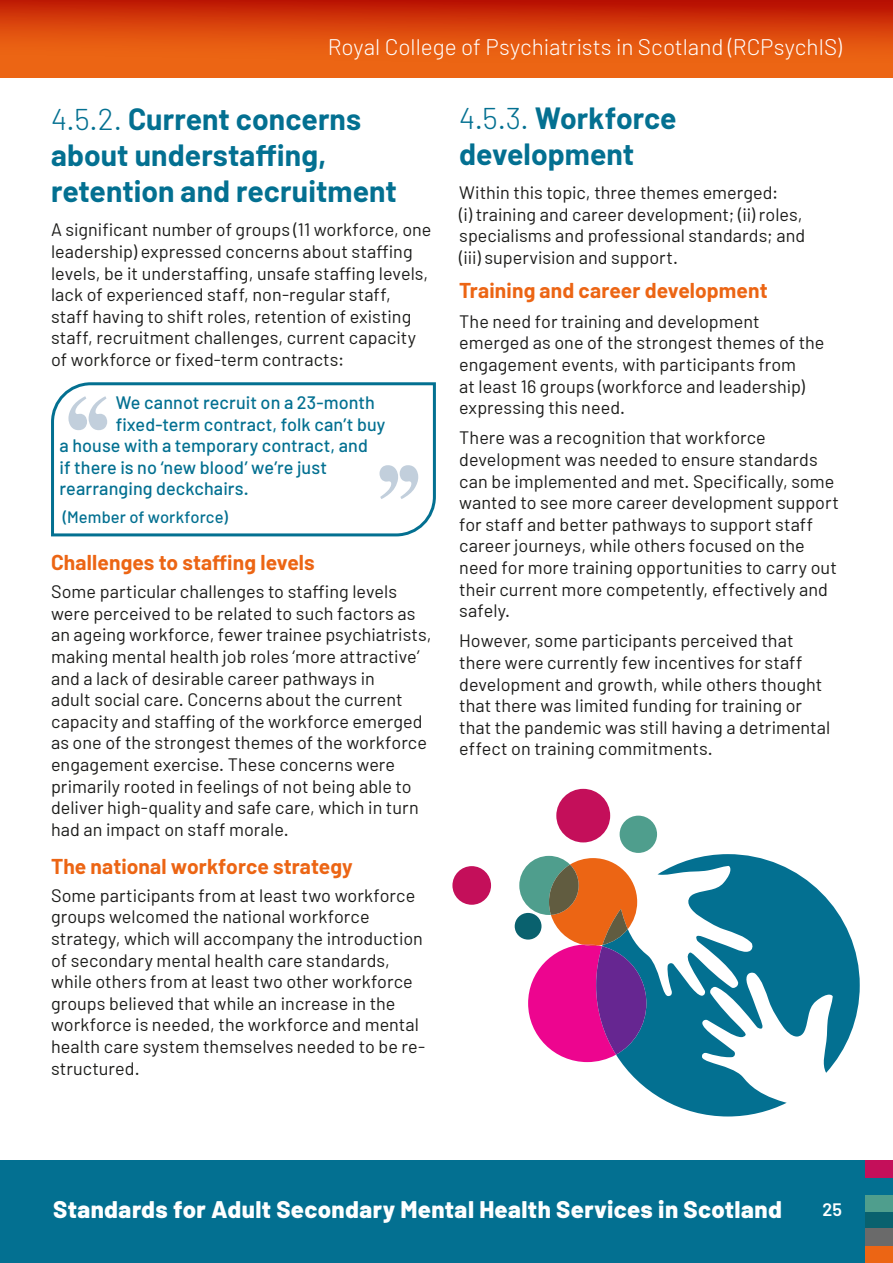
<style>
.page{position:relative;width:893px;height:1263px;background:#fff}
.page>*{position:absolute;margin:0;border:0;box-sizing:border-box;transform-origin:0 0}
.t1{font:700 30px/36px "Barlow";color:#037091}
.t2{font:800 24px "Barlow";letter-spacing:.015em;color:#fff}
.t3{font:300 22.5px "Barlow";color:#fff}
.t4{font:700 21px "Barlow";letter-spacing:.005em;color:#ec6514}
.t5{font:18px/21.6px "Barlow";color:#1d1d1b}
.t6{font:500 18px "Barlow";letter-spacing:.005em;color:#037091}
.t7{font:600 18px "Barlow";color:#fff}
.t8{font:500 16.5px "Barlow";letter-spacing:.005em;color:#037091}
.s1{font-weight:300}
</style>
<div class="page">
<div style="left:0;top:0;width:893px;height:77px;background:#ec6514"></div>
<div style="left:0;top:0;width:893px;height:63px;background:linear-gradient(to bottom,#bf1803,#f47216)"></div>
<div style="left:0;top:1160px;width:893px;height:103px;background:#037091"></div>
<div style="left:865px;top:1211px;width:28px;height:18px;background:#09616e"></div>
<div style="left:865px;top:1194px;width:28px;height:17px;background:#4f9e8d"></div>
<div style="left:865px;top:1229px;width:28px;height:17px;background:#6a6a6a"></div>
<div style="left:865px;top:1246px;width:28px;height:17px;background:#ec6514"></div>
<div style="left:865px;top:1177px;width:28px;height:18px;background:#037091"></div>
<div style="left:865px;top:1160px;width:28px;height:17px;background:#c40f5a"></div>
<svg style="left:51px;top:382px;width:385px;height:155px"></svg>
<svg style="left:621px;top:854px;width:239px;height:262px;fill:#037091"></svg>
<div style="left:556px;top:789px;width:54px;height:53px;background:#c40f5a;border-radius:50%"></div>
<svg style="left:519px;top:856px;width:127px;height:206px"></svg>
<div style="left:515px;top:913px;width:26px;height:26px;background:#09616e;border-radius:50%"></div>
<div style="left:620px;top:816px;width:37px;height:37px;background:#4f9e8d;border-radius:50%"></div>
<div style="left:452px;top:866px;width:39px;height:39px;background:#c40f5a;border-radius:50%"></div>
<p class="t3" style="left:328px;top:33px;width:515px">Royal College of Psychiatrists in Scotland (RCPsychIS)</p>
<h1 class="t1" style="left:51px;top:99px;width:347px"><span class="s1">4.5.2.</span> Current concerns about understaffing, retention and recruitment</h1>
<p class="t5" style="left:51px;top:219px;width:382px">A significant number of groups (11 workforce, one leadership) expressed concerns about staffing levels, be it understaffing, unsafe staffing levels, lack of experienced staff, non-regular staff, staff having to shift roles, retention of existing staff, recruitment challenges, current capacity of workforce or fixed-term contracts:</p>
<p class="t6" style="left:116px;top:391px;width:261px">We cannot recruit on a 23-month</p>
<p class="t6" style="left:116px;top:413px;width:271px">fixed-term contract, folk can’t buy</p>
<p class="t6" style="left:60px;top:434px;width:310px">a house with a temporary contract, and</p>
<p class="t6" style="left:60px;top:456px;width:269px">if there is no ‘new blood’ we’re just</p>
<p class="t6" style="left:60px;top:478px;width:191px">rearranging deckchairs.</p>
<p class="t8" style="left:63px;top:507px;width:166px">(Member of workforce)</p>
<p class="t4" style="left:51px;top:547px;width:265px">Challenges to staffing levels</p>
<p class="t5" style="left:51px;top:580px;width:382px">Some particular challenges to staffing levels were perceived to be related to such factors as an ageing workforce, fewer trainee psychiatrists, making mental health job roles ‘more attractive’ and a lack of desirable career pathways in<br>adult social care. Concerns about the current capacity and staffing of the workforce emerged as one of the strongest themes of the workforce engagement exercise. These concerns were primarily rooted in feelings of not being able to deliver high-quality and safe care, which in turn had an impact on staff morale.</p>
<p class="t4" style="left:51px;top:851px;width:303px">The national workforce strategy</p>
<p class="t5" style="left:51px;top:884px;width:376px">Some participants from at least two workforce groups welcomed the national workforce strategy, which will accompany the introduction of secondary mental health care standards, while others from at least two other workforce groups believed that while an increase in the workforce is needed, the workforce and mental health care system themselves needed to be re&shy;structured.</p>
<h1 class="t1" style="left:459px;top:98px;width:219px"><span class="s1">4.5.3.</span> Workforce development</h1>
<p class="t5" style="left:459px;top:181px;width:348px">Within this topic, three themes emerged:<br>(i) training and career development; (ii) roles, specialisms and professional standards; and (iii) supervision and support.</p>
<p class="t4" style="left:459px;top:275px;width:310px">Training and career development</p>
<p class="t5" style="left:459px;top:310px;width:367px">The need for training and development emerged as one of the strongest themes of the engagement events, with participants from<br>at least 16 groups (workforce and leadership) expressing this need.</p>
<p class="t5" style="left:459px;top:427px;width:381px">There was a recognition that workforce development was needed to ensure standards can be implemented and met. Specifically, some wanted to see more career development support for staff and better pathways to support staff career journeys, while others focused on the need for more training opportunities to carry out their current more competently, effectively and safely.</p>
<p class="t5" style="left:459px;top:629px;width:373px">However, some participants perceived that there were currently few incentives for staff development and growth, while others thought that there was limited funding for training or that the pandemic was still having a detrimental effect on training commitments.</p>
<h2 class="t2" style="left:53px;top:1194px;width:730px">Standards for Adult Secondary Mental Health Services in Scotland</h2>
<p class="t7" style="left:822px;top:1196px;width:21px">25</p>
</div>
